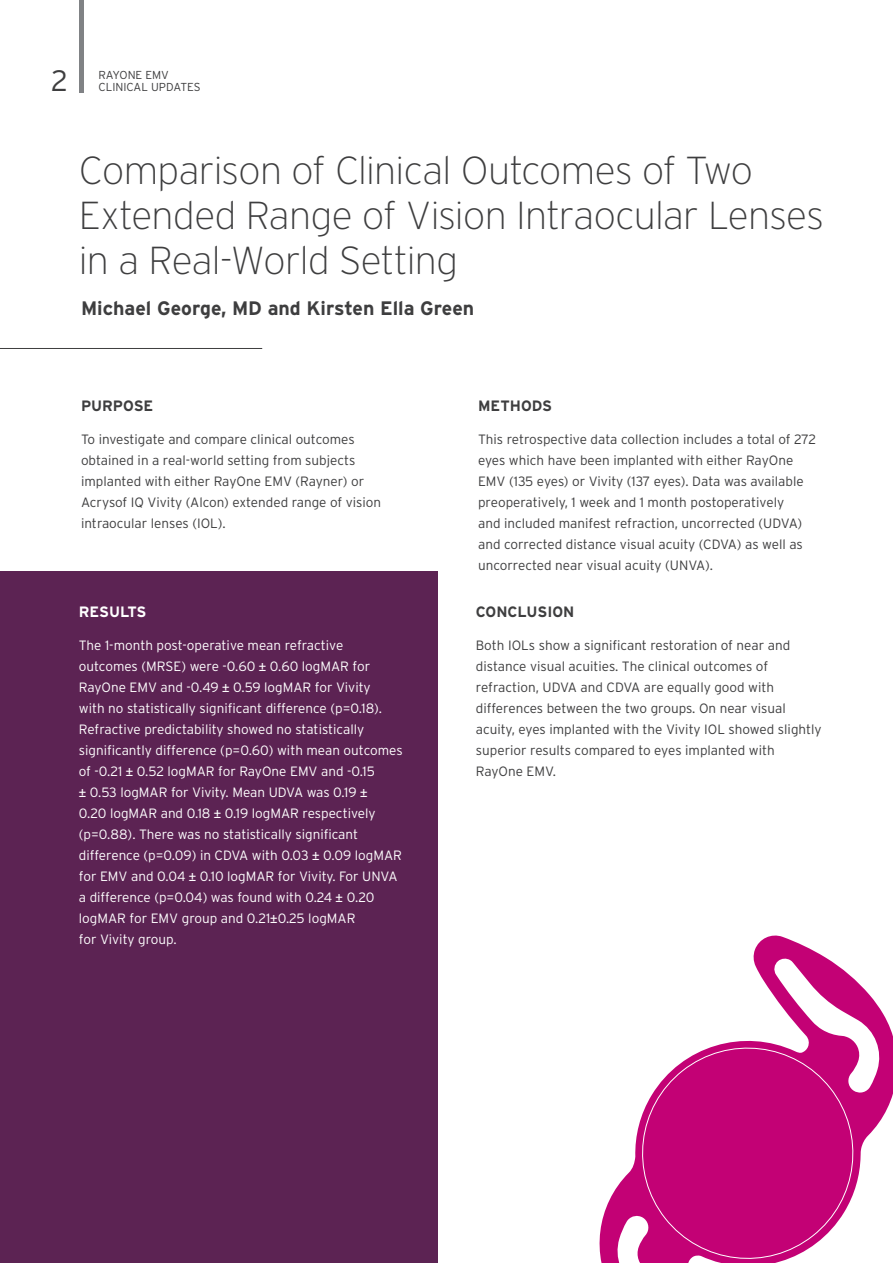
<style>
.page{position:relative;width:893px;height:1263px;background:#fff}
.page>*{position:absolute;margin:0;border:0;box-sizing:border-box;transform-origin:0 0}
.t1{font:200 39px/45px "Interstate";letter-spacing:-.02em;color:#3e3e3f}
.t2{font:300 29.4px "Interstate";color:#3e3e3f}
.t3{font:700 19.5px "Interstate";color:#3e3e3f}
.t4{font:700 15px "Interstate";color:#3e3e3f}
.t5{font:700 15px "Interstate";letter-spacing:-.01em;color:#fff}
.t6{font:300 13.5px/21px "Interstate";color:#3e3e3f}
.t7{font:300 13.5px/21px "Interstate";color:#fff}
.t8{font:300 11.55px/12.5px "Interstate";color:#3e3e3f}
.s1{font-family:"Arial";font-weight:400}
</style>
<div class="page">
<div style="left:0;top:572px;width:438px;height:691px;background:#5c2353"></div>
<hr style="left:79px;top:0;width:4px;height:92px;background:#808285">
<hr style="left:0;top:348px;width:262px;height:1px;background:#3e3e3f">
<svg style="left:599px;top:935px;width:294px;height:328px"></svg>
<svg style="left:629px;top:1035px;width:237px;height:228px"></svg>
<p class="t2" style="left:51px;top:63px;width:18px">2</p>
<p class="t8" style="left:98px;top:68px;width:104px">RAYONE EMV<br>CLINICAL UPDATES</p>
<p class="t1" style="left:79px;top:148px;width:746px">Comparison of Clinical Outcomes of Two<br>Extended Range of Vision Intraocular Lenses in a Real-World Setting</p>
<p class="t3" style="left:81px;top:296px;width:395px">Michael George, MD and Kirsten Ella Green</p>
<p class="t4" style="left:81px;top:396px;width:74px">PURPOSE</p>
<p class="t6" style="left:81px;top:429px;width:302px">To investigate and compare clinical outcomes obtained in a real-world setting from subjects implanted with either RayOne EMV (Rayner) or Acrysof IQ Vivity (Alcon) extended range of vision intraocular lenses (IOL).</p>
<p class="t5" style="left:79px;top:602px;width:69px">RESULTS</p>
<p class="t7" style="left:79px;top:635px;width:325px">The 1-month post-operative mean refractive outcomes (MRSE) were -0.60 <span class="s1">±</span> 0.60 logMAR for RayOne EMV and -0.49 <span class="s1">±</span> 0.59 logMAR for Vivity<br>with no statistically significant difference (p=0.18).<br>Refractive predictability showed no statistically significantly difference (p=0.60) with mean outcomes of -0.21 <span class="s1">±</span> 0.52 logMAR for RayOne EMV and -0.15<br><span class="s1">±</span> 0.53 logMAR for Vivity. Mean UDVA was 0.19 <span class="s1">±<br></span>0.20 logMAR and 0.18 <span class="s1">±</span> 0.19 logMAR respectively (p=0.88). There was no statistically significant difference (p=0.09) in CDVA with 0.03 <span class="s1">±</span> 0.09 logMAR for EMV and 0.04 <span class="s1">±</span> 0.10 logMAR for Vivity. For UNVA a difference (p=0.04) was found with 0.24 <span class="s1">±</span> 0.20 logMAR for EMV group and 0.21<span class="s1">±</span>0.25 logMAR<br>for Vivity group.</p>
<p class="t4" style="left:478px;top:396px;width:76px">METHODS</p>
<p class="t6" style="left:478px;top:429px;width:340px">This retrospective data collection includes a total of 272 eyes which have been implanted with either RayOne EMV (135 eyes) or Vivity (137 eyes). Data was available preoperatively, 1 week and 1 month postoperatively<br>and included manifest refraction, uncorrected (UDVA) and corrected distance visual acuity (CDVA) as well as uncorrected near visual acuity (UNVA).</p>
<p class="t4" style="left:476px;top:602px;width:100px">CONCLUSION</p>
<p class="t6" style="left:476px;top:635px;width:347px">Both IOLs show a significant restoration of near and distance visual acuities. The clinical outcomes of refraction, UDVA and CDVA are equally good with differences between the two groups. On near visual acuity, eyes implanted with the Vivity IOL showed slightly superior results compared to eyes implanted with RayOne EMV.</p>
</div>
